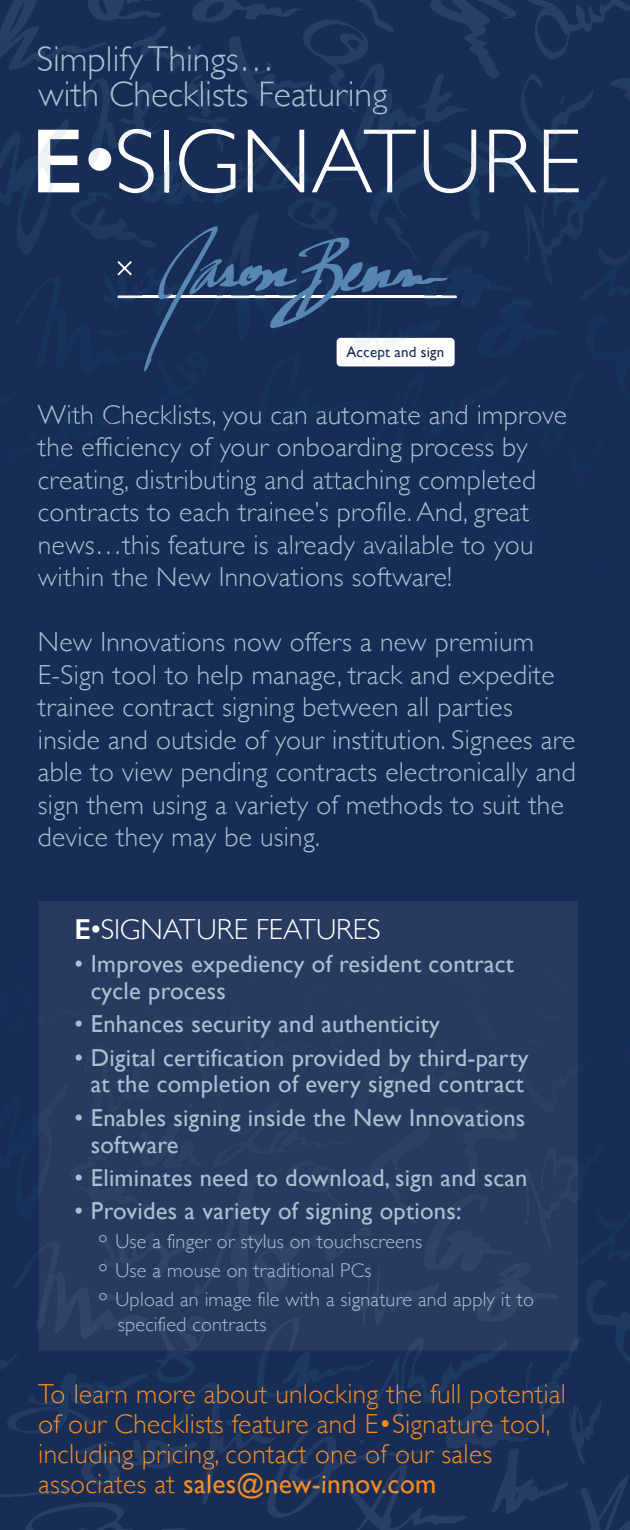
<style>
.page{position:relative;width:630px;height:1530px;background:#172d56}
.page>*{position:absolute;margin:0;border:0;box-sizing:border-box;transform-origin:0 0}
.t1{font:300 36px/35.5px "Gill Sans";color:#aac0d0}
.t2{font:300 29px "Gill Sans";color:#fff}
.t3{font:300 27.5px/32.5px "Gill Sans";letter-spacing:.01em;color:#aac0d0}
.t4{font:300 27.5px/30px "Gill Sans";letter-spacing:.01em;color:#f68b1f}
.t5{font:24.5px/26.8px "Gill Sans";letter-spacing:.01em;color:#aac0d0}
.t6{font:300 20px/29px "Gill Sans";letter-spacing:.01em;color:#aac0d0}
.t7{font:15px "Gill Sans";letter-spacing:.01em;color:#172d56}
.s1{font-weight:600}
.s2{font-weight:400}
.s3{font-family:"Koz Go Pr 6 N";font-weight:400;font-size:24.5px}
</style>
<div class="page">
<svg style="left:69px;top:130px;width:10px;height:62px"></svg>
<hr style="left:165px;top:130px;width:4px;height:62px;background:#fff">
<svg style="left:248px;top:130px;width:56px;height:6px"></svg>
<svg style="left:424px;top:130px;width:52px;height:62px"></svg>
<svg style="left:489px;top:130px;width:38px;height:52px"></svg>
<svg style="left:544px;top:149px;width:34px;height:28px"></svg>
<svg style="left:117px;top:261px;width:15px;height:8px"></svg>
<img style="left:40px;top:541px;width:79px;height:13px">
<img style="left:38px;top:567px;width:138px;height:19px">
<img style="left:385px;top:508px;width:21px;height:14px">
<img style="left:364px;top:541px;width:103px;height:13px">
<img style="left:341px;top:567px;width:47px;height:16px">
<img style="left:292px;top:471px;width:131px;height:22px">
<img style="left:276px;top:508px;width:52px;height:14px">
<img style="left:277px;top:541px;width:30px;height:13px">
<img style="left:502px;top:508px;width:27px;height:14px">
<img style="left:494px;top:541px;width:24px;height:9px">
<img style="left:209px;top:474px;width:65px;height:15px">
<img style="left:206px;top:508px;width:8px;height:14px">
<img style="left:79px;top:476px;width:117px;height:19px">
<img style="left:82px;top:505px;width:39px;height:16px">
<img style="left:464px;top:455px;width:19px;height:2px">
<img style="left:361px;top:470px;width:168px;height:14px">
<img style="left:57px;top:455px;width:34px;height:2px">
<img style="left:37px;top:405px;width:454px;height:50px">
<img style="left:527px;top:411px;width:35px;height:13px">
<img style="left:259px;top:405px;width:118px;height:29px">
<img style="left:258px;top:405px;width:105px;height:25px">
<img style="left:156px;top:405px;width:39px;height:14px">
<img style="left:448px;top:337px;width:7px;height:21px">
<img style="left:117px;top:269px;width:27px;height:30px">
<img style="left:118px;top:296px;width:24px;height:2px">
<img style="left:448px;top:240px;width:39px;height:59px">
<img style="left:448px;top:296px;width:8px;height:2px">
<img style="left:524px;top:177px;width:82px;height:76px">
<img style="left:547px;top:188px;width:26px;height:4px">
<img style="left:0;top:119px;width:69px;height:134px">
<img style="left:38px;top:130px;width:29px;height:62px">
<svg style="left:144px;top:247px;width:304px;height:125px"></svg>
<img style="left:70px;top:161px;width:363px;height:86px">
<svg style="left:337px;top:129px;width:79px;height:63px"></svg>
<img style="left:424px;top:160px;width:6px;height:18px">
<img style="left:442px;top:142px;width:77px;height:79px">
<img style="left:464px;top:144px;width:12px;height:45px">
<img style="left:489px;top:145px;width:31px;height:29px">
<img style="left:141px;top:160px;width:65px;height:45px">
<img style="left:141px;top:168px;width:12px;height:24px">
<img style="left:165px;top:161px;width:4px;height:31px">
<img style="left:213px;top:136px;width:146px;height:68px">
<img style="left:248px;top:147px;width:56px;height:42px">
<img style="left:317px;top:176px;width:44px;height:8px">
<img style="left:91px;top:79px;width:69px;height:86px">
<img style="left:89px;top:148px;width:12px;height:17px">
<img style="left:118px;top:129px;width:33px;height:17px">
<img style="left:84px;top:81px;width:70px;height:34px">
<img style="left:187px;top:116px;width:41px;height:13px">
<svg style="left:179px;top:129px;width:56px;height:64px"></svg>
<img style="left:354px;top:117px;width:115px;height:34px">
<img style="left:364px;top:130px;width:26px;height:4px">
<img style="left:520px;top:117px;width:58px;height:32px">
<img style="left:544px;top:130px;width:15px;height:18px">
<img style="left:192px;top:78px;width:438px;height:39px">
<img style="left:192px;top:105px;width:19px;height:10px">
<img style="left:330px;top:105px;width:26px;height:8px">
<img style="left:0;top:0;width:107px;height:70px">
<img style="left:38px;top:51px;width:14px;height:11px">
<img style="left:56px;top:46px;width:45px;height:10px">
<img style="left:240px;top:105px;width:75px;height:3px">
<img style="left:133px;top:0;width:432px;height:105px">
<img style="left:133px;top:46px;width:68px;height:28px">
<img style="left:191px;top:0;width:439px;height:59px">
<img style="left:0;top:1475px;width:630px;height:55px">
<img style="left:25px;top:1475px;width:441px;height:55px">
<img style="left:267px;top:1514px;width:69px;height:4px">
<img style="left:304px;top:1423px;width:23px;height:10px">
<img style="left:203px;top:1433px;width:366px;height:81px">
<img style="left:203px;top:1433px;width:22px;height:11px">
<img style="left:207px;top:1444px;width:40px;height:26px">
<img style="left:203px;top:1473px;width:10px;height:26px">
<img style="left:82px;top:1440px;width:115px;height:34px">
<img style="left:77px;top:1444px;width:120px;height:26px">
<img style="left:82px;top:1474px;width:39px;height:11px">
<img style="left:446px;top:1401px;width:156px;height:63px">
<img style="left:446px;top:1417px;width:83px;height:23px">
<img style="left:446px;top:1444px;width:46px;height:4px">
<svg style="left:360px;top:1440px;width:4px;height:5px"></svg>
<img style="left:7px;top:1417px;width:38px;height:17px">
<img style="left:39px;top:1417px;width:194px;height:16px">
<img style="left:0;top:1337px;width:582px;height:80px">
<img style="left:525px;top:1384px;width:38px;height:26px">
<svg style="left:541px;top:1414px;width:8px;height:5px"></svg>
<img style="left:257px;top:1351px;width:120px;height:33px">
<img style="left:257px;top:1384px;width:48px;height:13px">
<svg style="left:39px;top:901px;width:539px;height:450px;background:#293a60"></svg>
<img style="left:407px;top:1337px;width:100px;height:14px">
<img style="left:569px;top:1337px;width:9px;height:14px">
<img style="left:263px;top:1317px;width:46px;height:34px">
<div style="left:87px;top:923px;width:342px;height:73px;background:#283a60"></div>
<h1 class="t1" style="left:36px;top:40px;width:353px">Simplify Things…<br>with Checklists Featuring</h1>
<p class="t7" style="left:346px;top:343px;width:99px">Accept and sign</p>
<p class="t3" style="left:38px;top:397px;width:530px">With Checklists, you can automate and improve the efficiency of your onboarding process by creating, distributing and attaching completed contracts to each trainee’s profile. And, great news…this feature is already available to you within the New Innovations software!</p>
<p class="t3" style="left:38px;top:625px;width:539px">New Innovations now offers a new premium E-Sign tool to help manage, track and expedite trainee contract signing between all parties inside and outside of your institution. Signees are able to view pending contracts electronically and sign them using a variety of methods to suit the device they may be using.</p>
<p class="t2" style="left:74px;top:906px;width:308px"><span class="s1">E</span><span class="s2">•</span>SIGNATURE FEATURES</p>
<p class="t5" style="left:91px;top:950px;width:425px;text-indent:-16px">• Improves expediency of resident contract cycle process</p>
<p class="t5" style="left:74px;top:1010px;width:367px">• Enhances security and authenticity</p>
<p class="t5" style="left:74px;top:1044px;width:456px;text-align:center">• Digital certification provided by third-party at the completion of every signed contract</p>
<p class="t5" style="left:91px;top:1104px;width:436px;text-indent:-16px">• Enables signing inside the New Innovations software</p>
<p class="t5" style="left:74px;top:1164px;width:454px">• Eliminates need to download, sign and scan</p>
<p class="t5" style="left:74px;top:1198px;width:388px">• Provides a variety of signing options:</p>
<p class="t6" style="left:91px;top:1226px;width:445px"><span class="s3">◦</span>Use a finger or stylus on touchscreens<br><span class="s3">◦</span>Use a mouse on traditional PCs<br><span class="s3">◦</span>Upload an image file with a signature and apply it to</p>
<p class="t6" style="left:118px;top:1309px;width:150px">specified contracts</p>
<p class="t4" style="left:38px;top:1378px;width:529px">To learn more about unlocking the full potential of our Checklists feature and E•Signature tool, including pricing, contact one of our sales associates at <span class="s2">sales@new-innov.com</span></p>
</div>
